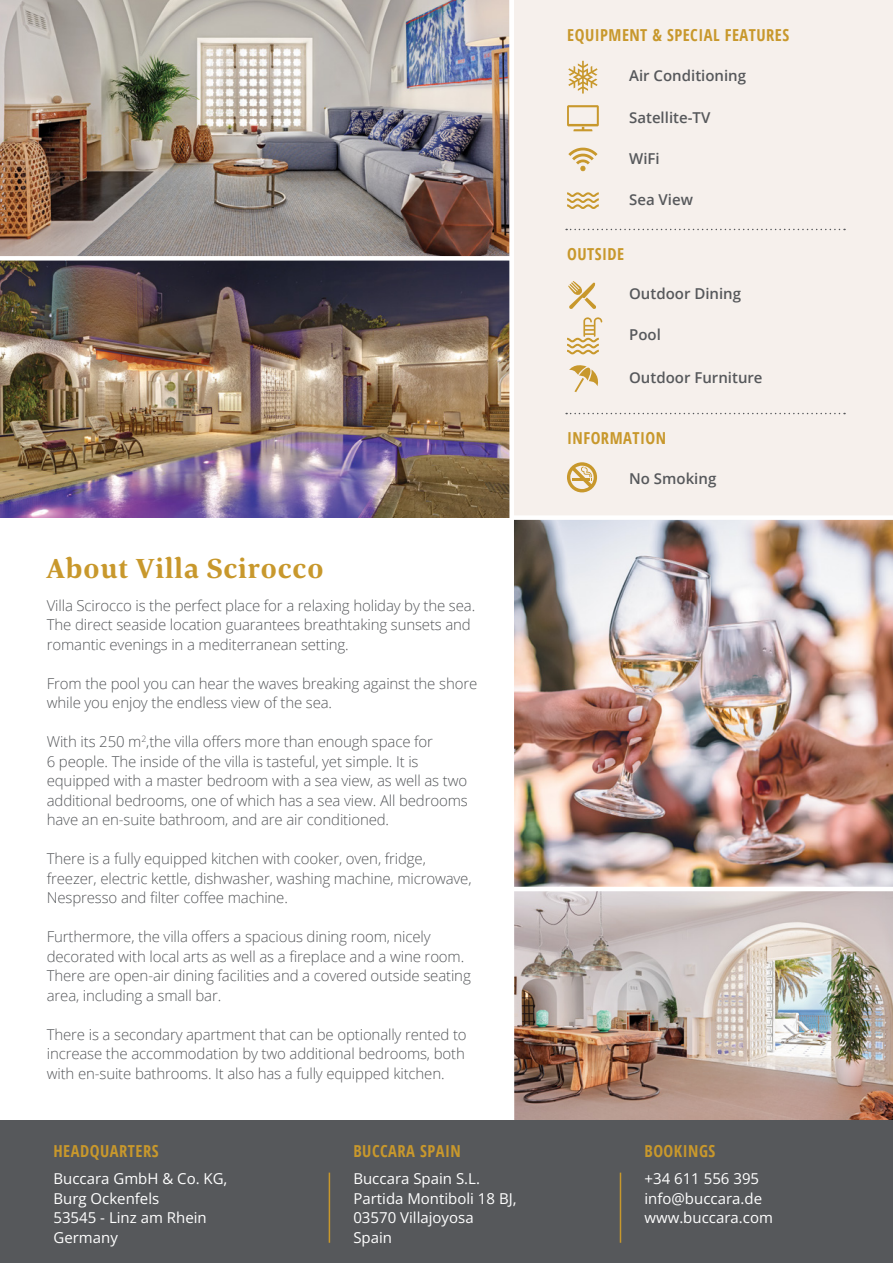
<style>
.page{position:relative;width:893px;height:1263px;background:#fff}
.page>*{position:absolute;margin:0;border:0;box-sizing:border-box;transform-origin:0 0}
.t1{font:700 28.5px "Corda";letter-spacing:.03em;color:#c8982c}
.t2{font:700 condensed 16.5px "Open Sans";letter-spacing:.03em;color:#c8982c}
.t3{font:300 15px/19.5px "Open Sans";letter-spacing:-.01em;color:#56585b}
.t4{font:15px/19.5px "Open Sans";color:#fff}
.t5{font:600 15px "Open Sans";color:#56585b}
</style>
<div class="page">
<img style="left:516px;top:891px;width:377px;height:229px">
<img style="left:0;top:0;width:507px;height:518px">
<img style="left:516px;top:520px;width:377px;height:367px">
<div style="left:514px;top:0;width:379px;height:518px;background:#f6f0ec"></div>
<img style="left:507px;top:0;width:9px;height:1120px">
<div style="left:511px;top:515px;width:382px;height:5px;background:#fff"></div>
<hr style="left:511px;top:887px;width:382px;height:4px;background:#fff">
<div style="left:0;top:256px;width:512px;height:5px;background:#fff"></div>
<svg style="left:566px;top:229px;width:279px;height:1px"></svg>
<svg style="left:568px;top:281px;width:28px;height:28px"></svg>
<svg style="left:569px;top:365px;width:29px;height:27px"></svg>
<svg style="left:568px;top:61px;width:29px;height:33px"></svg>
<svg style="left:567px;top:192px;width:32px;height:17px"></svg>
<svg style="left:567px;top:317px;width:35px;height:37px"></svg>
<svg style="left:568px;top:148px;width:29px;height:23px"></svg>
<svg style="left:567px;top:105px;width:32px;height:26px"></svg>
<svg style="left:567px;top:462px;width:30px;height:30px"></svg>
<svg style="left:566px;top:413px;width:279px;height:1px"></svg>
<div style="left:0;top:1120px;width:893px;height:143px;background:#56585b"></div>
<hr style="left:620px;top:1172px;width:1px;height:71px;background:#c8982c">
<hr style="left:329px;top:1172px;width:1px;height:71px;background:#c8982c">
<h1 class="t1" style="left:46px;top:549px;width:279px">About Villa Scirocco</h1>
<p class="t3" style="left:47px;top:595px;width:430px">Villa Scirocco is the perfect place for a relaxing holiday by the sea.<br>The direct seaside location guarantees breathtaking sunsets and romantic evenings in a mediterranean setting.</p>
<p class="t3" style="left:47px;top:673px;width:432px">From the pool you can hear the waves breaking against the shore while you enjoy the endless view of the sea.</p>
<p class="t3" style="left:47px;top:731px;width:422px">With its 250 m<sup>2</sup>,the villa offers more than enough space for<br>6 people. The inside of the villa is tasteful, yet simple. It is equipped with a master bedroom with a sea view, as well as two additional bedrooms, one of which has a sea view. All bedrooms have an en-suite bathroom, and are air conditioned.</p>
<p class="t3" style="left:47px;top:848px;width:426px">There is a fully equipped kitchen with cooker, oven, fridge, freezer, electric kettle, dishwasher, washing machine, microwave,<br>Nespresso and filter coffee machine.</p>
<p class="t3" style="left:47px;top:926px;width:426px">Furthermore, the villa offers a spacious dining room, nicely decorated with local arts as well as a fireplace and a wine room.<br>There are open-air dining facilities and a covered outside seating area, including a small bar.</p>
<p class="t3" style="left:47px;top:1024px;width:421px;text-align:justify">There is a secondary apartment that can be optionally rented to increase the accommodation by two additional bedrooms, both with en-suite bathrooms. It also has a fully equipped kitchen.</p>
<p class="t2" style="left:53px;top:1140px;width:107px">HEADQUARTERS</p>
<p class="t4" style="left:53px;top:1168px;width:176px">Buccara GmbH &amp; Co. KG,<br>Burg Ockenfels<br>53545 - Linz am Rhein<br>Germany</p>
<p class="t2" style="left:353px;top:1140px;width:109px">BUCCARA SPAIN</p>
<p class="t4" style="left:353px;top:1168px;width:165px">Buccara Spain S.L.<br>Partida Montiboli 18 BJ,<br>03570 Villajoyosa<br>Spain</p>
<p class="t2" style="left:567px;top:23px;width:223px">EQUIPMENT &amp; SPECIAL FEATURES</p>
<p class="t5" style="left:629px;top:66px;width:119px">Air Conditioning</p>
<p class="t5" style="left:629px;top:107px;width:83px">Satellite-TV</p>
<p class="t5" style="left:629px;top:148px;width:32px">WiFi</p>
<p class="t5" style="left:629px;top:189px;width:65px">Sea View</p>
<p class="t2" style="left:567px;top:243px;width:59px">OUTSIDE</p>
<p class="t5" style="left:629px;top:284px;width:114px">Outdoor Dining</p>
<p class="t5" style="left:629px;top:324px;width:33px">Pool</p>
<p class="t5" style="left:629px;top:367px;width:135px">Outdoor Furniture</p>
<p class="t2" style="left:567px;top:427px;width:100px">INFORMATION</p>
<p class="t5" style="left:629px;top:468px;width:89px">No Smoking</p>
<p class="t2" style="left:644px;top:1140px;width:72px">BOOKINGS</p>
<p class="t4" style="left:644px;top:1168px;width:130px">+34 611 556 395 info@buccara.de www.buccara.com</p>
</div>
